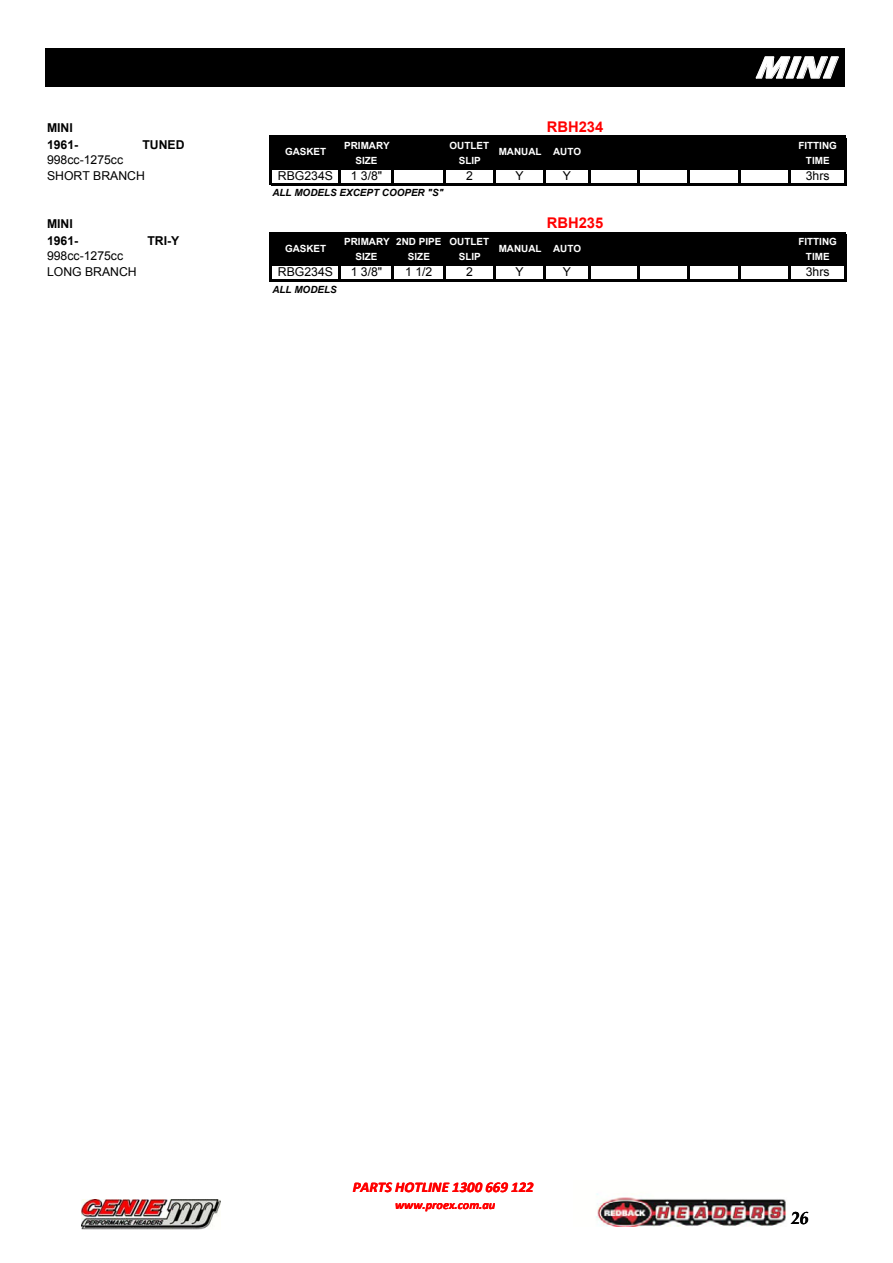
<style>
.page{position:relative;width:893px;height:1263px;background:#fff}
.page>*{position:absolute;margin:0;border:0;box-sizing:border-box;transform-origin:0 0}
.t1{font:italic 700 32.1px "Eras ITC";color:#fff}
.t2{font:italic 700 17.25px "Book Antiqua";color:#000}
.t3{font:italic 700 14.7px "Calibri";color:#f00}
.t4{font:700 14.7px "Arial";color:#f00}
.t5{font:12.3px "Arial";color:#000}
.t6{font:700 12.3px "Arial";color:#000}
.t7{font:italic 700 12.3px "Calibri";color:#f00}
.t8{font:700 9.9px "Arial";color:#fff}
.t9{font:italic 700 9.9px "Arial";color:#000}
</style>
<div class="page">
<div style="left:45px;top:48px;width:800px;height:39px;background:#000"></div>
<div style="left:270px;top:137px;width:575px;height:31px;background:#000"></div>
<div style="left:270px;top:234px;width:575px;height:31px;background:#000"></div>
<svg style="left:755px;top:56px;width:84px;height:23px"></svg>
<hr style="left:269px;top:136px;width:2px;height:49px;background:#000">
<hr style="left:339px;top:138px;width:2px;height:47px;background:#000">
<hr style="left:391px;top:138px;width:3px;height:47px;background:#000">
<hr style="left:443px;top:138px;width:2px;height:47px;background:#000">
<hr style="left:493px;top:138px;width:2px;height:47px;background:#000">
<hr style="left:543px;top:138px;width:2px;height:47px;background:#000">
<hr style="left:588px;top:138px;width:2px;height:47px;background:#000">
<hr style="left:638px;top:138px;width:2px;height:47px;background:#000">
<hr style="left:688px;top:138px;width:2px;height:47px;background:#000">
<hr style="left:738px;top:138px;width:3px;height:47px;background:#000">
<hr style="left:788px;top:138px;width:2px;height:47px;background:#000">
<hr style="left:844px;top:138px;width:2px;height:47px;background:#000">
<hr style="left:269px;top:233px;width:2px;height:49px;background:#000">
<hr style="left:339px;top:235px;width:2px;height:47px;background:#000">
<hr style="left:391px;top:235px;width:3px;height:47px;background:#000">
<hr style="left:443px;top:235px;width:2px;height:47px;background:#000">
<hr style="left:493px;top:235px;width:2px;height:47px;background:#000">
<hr style="left:543px;top:235px;width:2px;height:47px;background:#000">
<hr style="left:588px;top:235px;width:2px;height:47px;background:#000">
<hr style="left:638px;top:235px;width:2px;height:47px;background:#000">
<hr style="left:688px;top:235px;width:2px;height:47px;background:#000">
<hr style="left:738px;top:235px;width:3px;height:47px;background:#000">
<hr style="left:788px;top:235px;width:2px;height:47px;background:#000">
<hr style="left:844px;top:235px;width:2px;height:47px;background:#000">
<hr style="left:271px;top:136px;width:575px;height:2px;background:#000">
<hr style="left:271px;top:167px;width:575px;height:2px;background:#000">
<hr style="left:271px;top:183px;width:575px;height:2px;background:#000">
<hr style="left:271px;top:233px;width:575px;height:2px;background:#000">
<hr style="left:271px;top:264px;width:575px;height:2px;background:#000">
<hr style="left:271px;top:280px;width:575px;height:2px;background:#000">
<img style="left:81px;top:1200px;width:139px;height:29px">
<img style="left:596px;top:1193px;width:191px;height:33px">
<h1 class="t1" style="left:755px;top:49px;width:92px">MINI</h1>
<p class="t6" style="left:47px;top:119px;width:27px">MINI</p>
<h3 class="t4" style="left:547px;top:117px;width:58px">RBH234</h3>
<p class="t6" style="left:47px;top:136px;width:33px">1961-</p>
<p class="t6" style="left:142px;top:136px;width:44px">TUNED</p>
<p class="t8" style="left:344px;top:139px;width:47px">PRIMARY</p>
<p class="t8" style="left:449px;top:139px;width:41px">OUTLET</p>
<p class="t8" style="left:798px;top:139px;width:40px">FITTING</p>
<p class="t5" style="left:47px;top:151px;width:78px">998cc-1275cc</p>
<p class="t8" style="left:356px;top:154px;width:24px">SIZE</p>
<p class="t8" style="left:459px;top:154px;width:24px">SLIP</p>
<p class="t8" style="left:806px;top:154px;width:25px">TIME</p>
<p class="t5" style="left:47px;top:167px;width:99px">SHORT BRANCH</p>
<p class="t5" style="left:278px;top:167px;width:57px">RBG234S</p>
<p class="t5" style="left:351px;top:167px;width:33px">1 3/8"</p>
<p class="t5" style="left:466px;top:167px;width:8px">2</p>
<p class="t5" style="left:516px;top:167px;width:10px">Y</p>
<p class="t5" style="left:563px;top:167px;width:10px">Y</p>
<p class="t5" style="left:806px;top:167px;width:25px">3hrs</p>
<p class="t9" style="left:272px;top:186px;width:173px">ALL MODELS EXCEPT COOPER "S"</p>
<p class="t6" style="left:47px;top:216px;width:27px">MINI</p>
<h3 class="t4" style="left:547px;top:213px;width:58px">RBH235</h3>
<p class="t6" style="left:47px;top:233px;width:33px">1961-</p>
<p class="t6" style="left:147px;top:233px;width:33px">TRI-Y</p>
<p class="t8" style="left:344px;top:235px;width:146px">PRIMARY 2ND PIPE OUTLET</p>
<p class="t8" style="left:798px;top:235px;width:40px">FITTING</p>
<p class="t5" style="left:47px;top:248px;width:78px">998cc-1275cc</p>
<p class="t8" style="left:356px;top:250px;width:24px">SIZE</p>
<p class="t8" style="left:408px;top:250px;width:24px">SIZE</p>
<p class="t8" style="left:459px;top:250px;width:24px">SLIP</p>
<p class="t8" style="left:806px;top:250px;width:25px">TIME</p>
<p class="t5" style="left:47px;top:264px;width:91px">LONG BRANCH</p>
<p class="t5" style="left:278px;top:264px;width:57px">RBG234S</p>
<p class="t5" style="left:351px;top:264px;width:33px">1 3/8"</p>
<p class="t5" style="left:405px;top:264px;width:29px">1 1/2</p>
<p class="t5" style="left:466px;top:264px;width:8px">2</p>
<p class="t5" style="left:516px;top:264px;width:10px">Y</p>
<p class="t5" style="left:563px;top:264px;width:10px">Y</p>
<p class="t5" style="left:806px;top:264px;width:25px">3hrs</p>
<p class="t9" style="left:272px;top:283px;width:66px">ALL MODELS</p>
<p class="t8" style="left:285px;top:145px;width:43px">GASKET</p>
<p class="t8" style="left:499px;top:145px;width:84px">MANUAL AUTO</p>
<p class="t8" style="left:285px;top:242px;width:43px">GASKET</p>
<p class="t8" style="left:499px;top:242px;width:84px">MANUAL AUTO</p>
<h3 class="t3" style="left:353px;top:1178px;width:183px">PARTS HOTLINE 1300 669 122</h3>
<p class="t7" style="left:395px;top:1197px;width:102px">www.proex.com.au</p>
<h2 class="t2" style="left:791px;top:1206px;width:19px">26</h2>
</div>
